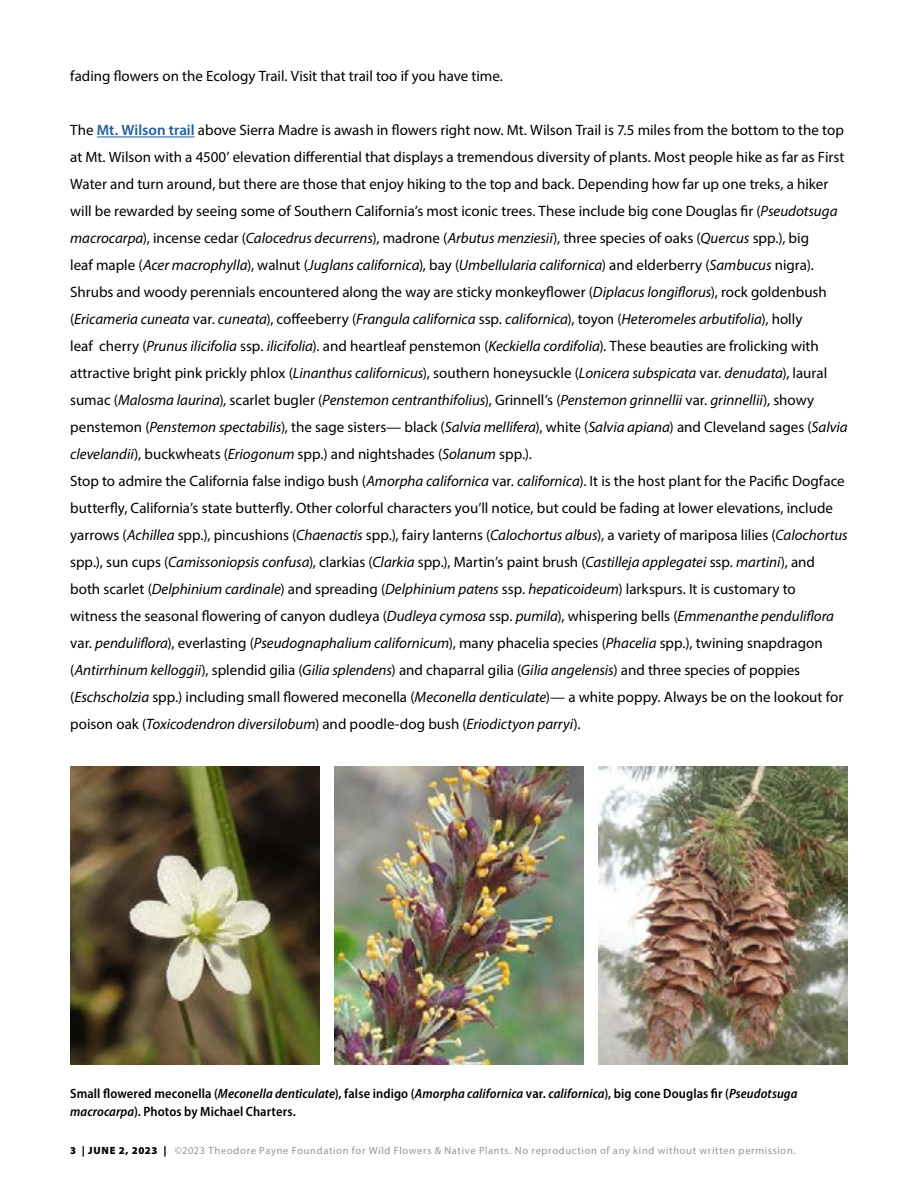
<style>
.page{position:relative;width:918px;height:1188px;background:#fff}
.page>*{position:absolute;margin:0;border:0;box-sizing:border-box;transform-origin:0 0}
.t1{font:15px/27px "Myriad Pro";color:#000}
.t2{font:600 semi-condensed 13.5px/18px "Myriad Pro";letter-spacing:.005em;color:#000}
.t3{font:10.5px "Myriad Pro";letter-spacing:.065em;color:#939598}
.s1{font-weight:600;color:#215e9e}
.s2{font-style:italic}
.s3{font-weight:900;color:#000}
</style>
<div class="page">
<hr style="left:97px;top:137px;width:98px;height:1px;background:#215e9e">
<img style="left:70px;top:767px;width:250px;height:298px">
<img style="left:334px;top:767px;width:250px;height:298px">
<img style="left:598px;top:767px;width:250px;height:298px">
<p class="t1" style="left:70px;top:63px;width:434px">fading flowers on the Ecology Trail. Visit that trail too if you have time.</p>
<p class="t1" style="left:70px;top:117px;width:779px">The <span class="s1">Mt. Wilson trail</span> above Sierra Madre is awash in flowers right now. Mt. Wilson Trail is 7.5 miles from the bottom to the top at Mt. Wilson with a 4500’ elevation differential that displays a tremendous diversity of plants. Most people hike as far as First Water and turn around, but there are those that enjoy hiking to the top and back. Depending how far up one treks, a hiker will be rewarded by seeing some of Southern California’s most iconic trees. These include big cone Douglas fir (<span class="s2">Pseudotsuga macrocarpa</span>), incense cedar (<span class="s2">Calocedrus decurrens</span>), madrone (<span class="s2">Arbutus menziesii</span>), three species of oaks (<span class="s2">Quercus</span> spp.), big<br>leaf maple (<span class="s2">Acer macrophylla</span>), walnut (<span class="s2">Juglans californica</span>), bay (<span class="s2">Umbellularia californica</span>) and elderberry (<span class="s2">Sambucus</span> nigra).<br>Shrubs and woody perennials encountered along the way are sticky monkeyflower (<span class="s2">Diplacus longiflorus</span>), rock goldenbush (<span class="s2">Ericameria cuneata</span> var. <span class="s2">cuneata</span>), coffeeberry (<span class="s2">Frangula californica</span> ssp. <span class="s2">californica</span>), toyon (<span class="s2">Heteromeles arbutifolia</span>), holly<br>leaf cherry (<span class="s2">Prunus ilicifolia</span> ssp. <span class="s2">ilicifolia</span>). and heartleaf penstemon (<span class="s2">Keckiella cordifolia</span>). These beauties are frolicking with attractive bright pink prickly phlox (<span class="s2">Linanthus californicus</span>), southern honeysuckle (<span class="s2">Lonicera subspicata</span> var. <span class="s2">denudata</span>), laural sumac (<span class="s2">Malosma laurina</span>), scarlet bugler (<span class="s2">Penstemon centranthifolius</span>), Grinnell’s (<span class="s2">Penstemon grinnellii</span> var. <span class="s2">grinnellii</span>), showy penstemon (<span class="s2">Penstemon spectabilis</span>), the sage sisters— black (<span class="s2">Salvia mellifera</span>), white (<span class="s2">Salvia apiana</span>) and Cleveland sages (<span class="s2">Salvia clevelandii</span>), buckwheats (<span class="s2">Eriogonum</span> spp.) and nightshades (<span class="s2">Solanum</span> spp.).<br>Stop to admire the California false indigo bush (<span class="s2">Amorpha californica</span> var. <span class="s2">californica</span>). It is the host plant for the Pacific Dogface butterfly, California’s state butterfly. Other colorful characters you’ll notice, but could be fading at lower elevations, include yarrows (<span class="s2">Achillea</span> spp.), pincushions (<span class="s2">Chaenactis</span> spp.), fairy lanterns (<span class="s2">Calochortus albus</span>), a variety of mariposa lilies (<span class="s2">Calochortus </span>spp.), sun cups (<span class="s2">Camissoniopsis confusa</span>), clarkias (<span class="s2">Clarkia</span> spp.), Martin’s paint brush (<span class="s2">Castilleja applegatei</span> ssp. <span class="s2">martini</span>), and both scarlet (<span class="s2">Delphinium cardinale</span>) and spreading (<span class="s2">Delphinium patens</span> ssp. <span class="s2">hepaticoideum</span>) larkspurs. It is customary to<br>witness the seasonal flowering of canyon dudleya (<span class="s2">Dudleya cymosa</span> ssp. <span class="s2">pumila</span>), whispering bells (<span class="s2">Emmenanthe penduliflora </span>var. <span class="s2">penduliflora</span>), everlasting (<span class="s2">Pseudognaphalium californicum</span>), many phacelia species (<span class="s2">Phacelia</span> spp.), twining snapdragon (<span class="s2">Antirrhinum kelloggii</span>), splendid gilia (<span class="s2">Gilia splendens</span>) and chaparral gilia (<span class="s2">Gilia angelensis</span>) and three species of poppies (<span class="s2">Eschscholzia</span> spp.) including small flowered meconella (<span class="s2">Meconella denticulate</span>)— a white poppy. Always be on the lookout for poison oak (<span class="s2">Toxicodendron diversilobum</span>) and poodle-dog bush (<span class="s2">Eriodictyon parryi</span>).</p>
<p class="t2" style="left:70px;top:1085px;width:729px">Small flowered meconella (<span class="s2">Meconella denticulate</span>), false indigo (<span class="s2">Amorpha californica</span> var. <span class="s2">californica</span>), big cone Douglas fir (<span class="s2">Pseudotsuga macrocarpa</span>). Photos by Michael Charters.</p>
<p class="t3" style="left:70px;top:1144px;width:727px"><span class="s3">3 | JUNE 2, 2023 |</span> ©2023 Theodore Payne Foundation for Wild Flowers &amp; Native Plants. No reproduction of any kind without written permission.</p>
</div>
